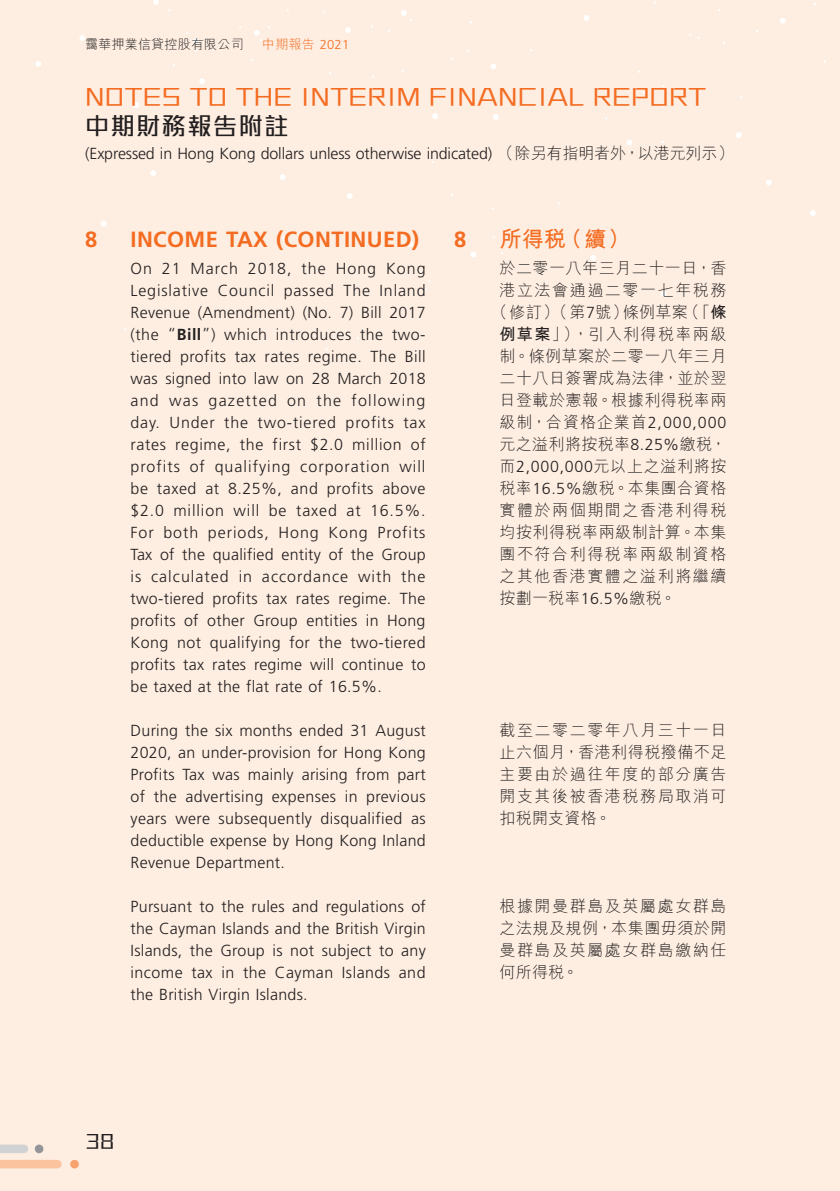
<style>
.page{position:relative;width:840px;height:1191px;background:#fff}
.page>*{position:absolute;margin:0;border:0;box-sizing:border-box;transform-origin:0 0}
.t1{font:500 24px "M Stiff Hei HK";letter-spacing:.015em;color:#f36c22}
.t2{font:500 24px "M Stiff Hei HK";letter-spacing:.065em;color:#231f20}
.t3{font:700 22px "Frutiger LT Std";letter-spacing:.015em;color:#f36c22}
.t4{font:700 22px "M Hei HK";color:#f36c22}
.t5{font:500 20px "M Stiff Hei HK";color:#231f20}
.t6{font:300 16px/22px "Frutiger LT Std";letter-spacing:.015em;color:#231f20;text-align:justify}
.t7{font:300 16px/22px "M Hei HK";letter-spacing:.045em;color:#231f20;text-align:justify}
.t8{font:300 16px "Frutiger LT Std";letter-spacing:-.01em;color:#231f20}
.t9{font:300 16px "M Hei HK";letter-spacing:.1em;color:#231f20}
.t10{font:300 16px "M Hei HK";letter-spacing:.025em;color:#231f20}
.t11{font:300 16px "M Hei HK";letter-spacing:.09em;color:#231f20}
.t12{font:300 13px "M Hei HK";letter-spacing:.015em;color:#231f20}
.t13{font:300 13px "M Hei HK";color:#f36c22}
.s1{font-family:"Frutiger LT Std"}
.s2{font-family:"M Hei HK"}
.s3{font-weight:700}
</style>
<div class="page">
<div style="left:0;top:0;width:839px;height:1191px;background:#feeee1"></div>
<svg style="left:766px;top:179px;width:5px;height:6px"></svg>
<svg style="left:432px;top:113px;width:6px;height:6px"></svg>
<svg style="left:661px;top:291px;width:5px;height:6px"></svg>
<svg style="left:493px;top:114px;width:5px;height:6px"></svg>
<svg style="left:35px;top:61px;width:6px;height:6px"></svg>
<svg style="left:347px;top:193px;width:6px;height:6px"></svg>
<svg style="left:280px;top:174px;width:6px;height:6px"></svg>
<svg style="left:150px;top:170px;width:6px;height:6px"></svg>
<svg style="left:345px;top:27px;width:6px;height:6px"></svg>
<svg style="left:626px;top:140px;width:6px;height:5px"></svg>
<svg style="left:282px;top:235px;width:6px;height:6px"></svg>
<svg style="left:470px;top:251px;width:6px;height:6px"></svg>
<svg style="left:407px;top:241px;width:6px;height:6px"></svg>
<svg style="left:584px;top:15px;width:5px;height:6px"></svg>
<svg style="left:490px;top:63px;width:6px;height:6px"></svg>
<svg style="left:199px;top:78px;width:6px;height:6px"></svg>
<svg style="left:133px;top:102px;width:6px;height:6px"></svg>
<svg style="left:101px;top:221px;width:6px;height:5px"></svg>
<svg style="left:153px;top:0;width:6px;height:5px"></svg>
<svg style="left:79px;top:35px;width:6px;height:6px"></svg>
<svg style="left:401px;top:10px;width:10px;height:11px"></svg>
<svg style="left:186px;top:31px;width:13px;height:21px"></svg>
<svg style="left:254px;top:26px;width:16px;height:16px"></svg>
<svg style="left:810px;top:210px;width:5px;height:6px"></svg>
<svg style="left:736px;top:132px;width:5px;height:6px"></svg>
<svg style="left:590px;top:255px;width:6px;height:6px"></svg>
<svg style="left:780px;top:18px;width:5px;height:6px"></svg>
<hr style="left:839px;top:0;width:1px;height:1191px;background:#feeee1">
<svg style="left:0;top:1159px;width:62px;height:9px"></svg>
<svg style="left:0;top:1144px;width:28px;height:9px"></svg>
<div style="left:70px;top:1159px;width:9px;height:9px;background:#f8a36e;border-radius:50%"></div>
<div style="left:35px;top:1144px;width:8px;height:9px;background:#939598;border-radius:50%"></div>
<p class="t12" style="left:85px;top:36px;width:160px">靄華押業信貸控股有限公司</p>
<p class="t13" style="left:262px;top:36px;width:89px">中期報告 <span class="s1">2021</span></p>
<h1 class="t1" style="left:85px;top:86px;width:622px">N OTES TO TH E INTERI M FI NANCI AL REPORT</h1>
<h1 class="t2" style="left:85px;top:114px;width:205px">中期財務報告附註</h1>
<p class="t8" style="left:85px;top:145px;width:650px">(Expressed in Hong Kong dollars unless otherwise indicated) <span class="s2">（除另有指明者外，以港元列示）</span></p>
<h2 class="t3" style="left:85px;top:226px;width:14px">8</h2>
<h2 class="t3" style="left:130px;top:226px;width:290px">INCOME TAX (CONTINUED)</h2>
<p class="t6" style="left:130px;top:258px;width:296px">On 21 March 2018, the Hong Kong Legislative Council passed The Inland Revenue (Amendment) (No. 7) Bill 2017 (the “<span class="s3">BILL</span>”) which introduces the two&shy;tiered profits tax rates regime. The Bill was signed into law on 28 March 2018 and was gazetted on the following day. Under the two-tiered profits tax rates regime, the first $2.0 million of profits of qualifying corporation will be taxed at 8.25%, and profits above $2.0 million will be taxed at 16.5%.<br>For both periods, Hong Kong Profits Tax of the qualified entity of the Group is calculated in accordance with the two-tiered profits tax rates regime. The profits of other Group entities in Hong Kong not qualifying for the two-tiered profits tax rates regime will continue to be taxed at the flat rate of 16.5%.</p>
<p class="t6" style="left:130px;top:720px;width:296px">During the six months ended 31 August 2020, an under-provision for Hong Kong Profits Tax was mainly arising from part of the advertising expenses in previous years were subsequently disqualified as deductible expense by Hong Kong Inland Revenue Department.</p>
<p class="t6" style="left:130px;top:896px;width:297px">Pursuant to the rules and regulations of the Cayman Islands and the British Virgin Islands, the Group is not subject to any income tax in the Cayman Islands and the British Virgin Islands.</p>
<h2 class="t3" style="left:454px;top:226px;width:14px">8</h2>
<h2 class="t4" style="left:499px;top:222px;width:132px">所得稅（續）</h2>
<p class="t7" style="left:499px;top:257px;width:228px">於二零一八年三月二十一日，香</p>
<p class="t9" style="left:499px;top:279px;width:228px">港立法會通過二零一七年稅務</p>
<p class="t7" style="left:491px;top:301px;width:236px">（修訂）（第<span class="s1">7</span>號）條例草案（「<span class="s3">條</span></p>
<p class="t11" style="left:499px;top:323px;width:228px"><span class="s3">例草案</span>」），引入利得稅率兩級</p>
<p class="t7" style="left:499px;top:345px;width:228px">制。條例草案於二零一八年三月</p>
<p class="t7" style="left:499px;top:367px;width:228px">二十八日簽署成為法律，並於翌</p>
<p class="t7" style="left:499px;top:389px;width:228px">日登載於憲報。根據利得稅率兩</p>
<p class="t7" style="left:499px;top:411px;width:228px">級制，合資格企業首<span class="s1">2,000,000</span></p>
<p class="t10" style="left:499px;top:433px;width:228px">元之溢利將按稅率<span class="s1">8.25%</span>繳稅，</p>
<p class="t7" style="left:499px;top:455px;width:228px">而<span class="s1">2,000,000</span>元以上之溢利將按</p>
<p class="t7" style="left:499px;top:477px;width:228px">稅率<span class="s1">16.5%</span>繳稅。本集團合資格</p>
<p class="t9" style="left:499px;top:499px;width:228px">實體於兩個期間之香港利得稅</p>
<p class="t7" style="left:499px;top:521px;width:228px">均按利得稅率兩級制計算。本集</p>
<p class="t9" style="left:499px;top:543px;width:228px">團不符合利得稅率兩級制資格</p>
<p class="t9" style="left:499px;top:565px;width:228px">之其他香港實體之溢利將繼續</p>
<p class="t7" style="left:499px;top:587px;width:178px">按劃一稅率<span class="s1">16.5%</span>繳稅。</p>
<p class="t7" style="left:499px;top:719px;width:228px">截至二零二零年八月三十一日止六個月，香港利得稅撥備不足主要由於過往年度的部分廣告開支其後被香港稅務局取消可扣稅開支資格。</p>
<p class="t7" style="left:499px;top:895px;width:228px">根據開曼群島及英屬處女群島之法規及規例，本集團毋須於開曼群島及英屬處女群島繳納任何所得稅。</p>
<p class="t5" style="left:85px;top:1131px;width:31px">38</p>
</div>
